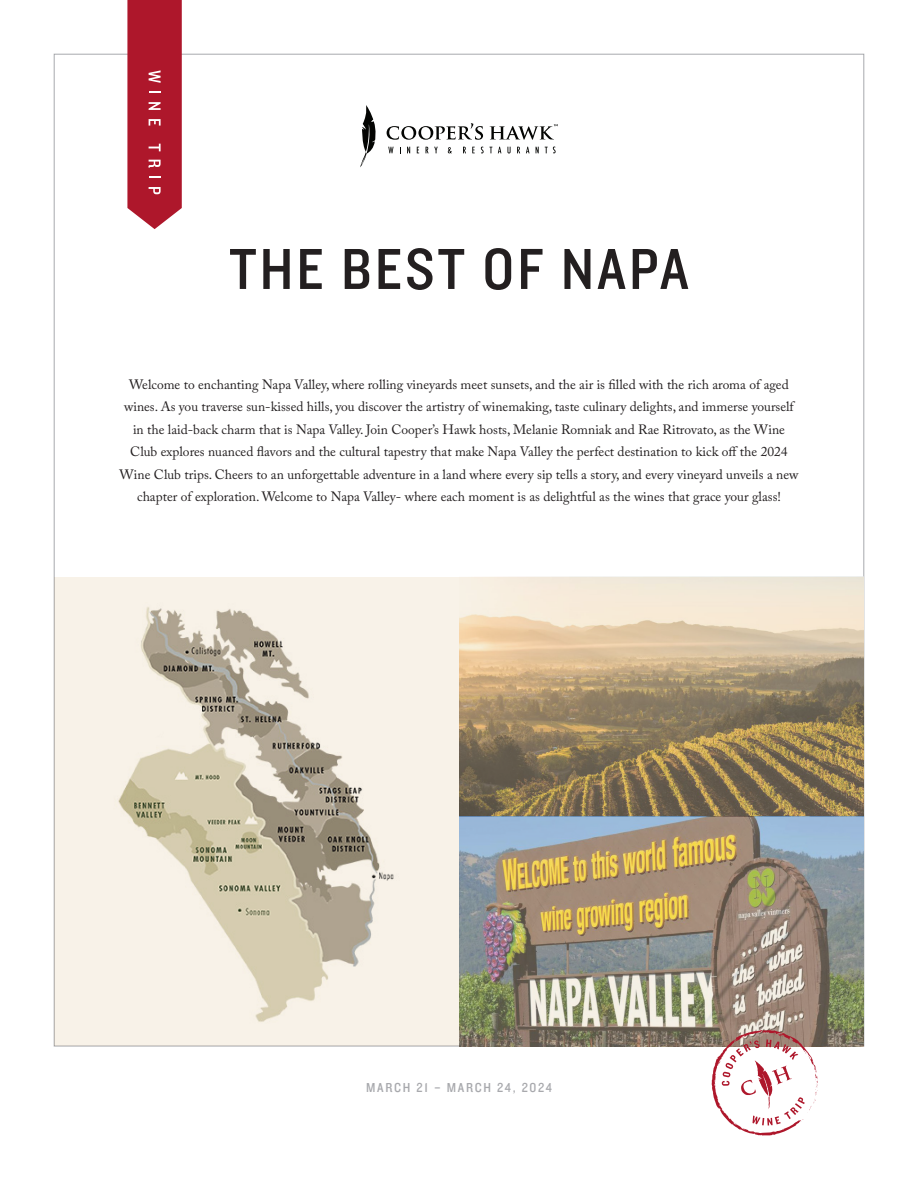
<style>
.page{position:relative;width:918px;height:1188px;background:#fff}
.page>*{position:absolute;margin:0;border:0;box-sizing:border-box;transform-origin:0 0}
.Cover_Headline{font:60px "Knockout HTF30 Junior Welterwt";letter-spacing:.05em;color:#231f20}
.Body{font:13.5px/22.5px "Adobe Caslon Pro";color:#231f20;text-align:center}
.t1{font:13.5px "Knockout HTF30 Junior Welterwt";letter-spacing:.13em;color:#a8a9ad}
</style>
<div class="page">
<img style="left:459px;top:577px;width:405px;height:469px">
<svg style="left:127px;top:0;width:55px;height:229px;background:#b42a3c"></svg>
<svg style="left:387px;top:123px;width:96px;height:17px"></svg>
<svg style="left:490px;top:124px;width:68px;height:16px"></svg>
<svg style="left:388px;top:147px;width:6px;height:6px"></svg>
<svg style="left:407px;top:147px;width:3px;height:6px"></svg>
<svg style="left:426px;top:147px;width:12px;height:6px"></svg>
<svg style="left:448px;top:147px;width:4px;height:6px"></svg>
<svg style="left:463px;top:147px;width:3px;height:6px"></svg>
<svg style="left:472px;top:147px;width:3px;height:6px"></svg>
<svg style="left:481px;top:147px;width:11px;height:6px"></svg>
<svg style="left:498px;top:147px;width:3px;height:6px"></svg>
<svg style="left:507px;top:147px;width:4px;height:6px"></svg>
<svg style="left:517px;top:147px;width:3px;height:6px"></svg>
<svg style="left:526px;top:147px;width:3px;height:6px"></svg>
<svg style="left:536px;top:147px;width:3px;height:6px"></svg>
<svg style="left:545px;top:147px;width:11px;height:6px"></svg>
<svg style="left:360px;top:105px;width:16px;height:62px"></svg>
<svg style="left:712px;top:1030px;width:106px;height:106px"></svg>
<svg style="left:54px;top:577px;width:405px;height:469px;background:#e5ded0"></svg>
<p class="Cover_Headline" style="left:229px;top:238px;width:461px">THE BEST OF NAPA</p>
<p class="Body" style="left:119px;top:373px;width:681px">Welcome to enchanting Napa Valley, where rolling vineyards meet sunsets, and the air is filled with the rich aroma of aged wines. As you traverse sun-kissed hills, you discover the artistry of winemaking, taste culinary delights, and immerse yourself in the laid-back charm that is Napa Valley. Join Cooper’s Hawk hosts, Melanie Romniak and Rae Ritrovato, as the Wine Club explores nuanced flavors and the cultural tapestry that make Napa Valley the perfect destination to kick off the 2024<br>Wine Club trips. Cheers to an unforgettable adventure in a land where every sip tells a story, and every vineyard unveils a new chapter of exploration. Welcome to Napa Valley- where each moment is as delightful as the wines that grace your glass!</p>
<p class="t1" style="left:366px;top:1080px;width:187px">MARCH 21 – MARCH 24, 2024</p>
</div>
